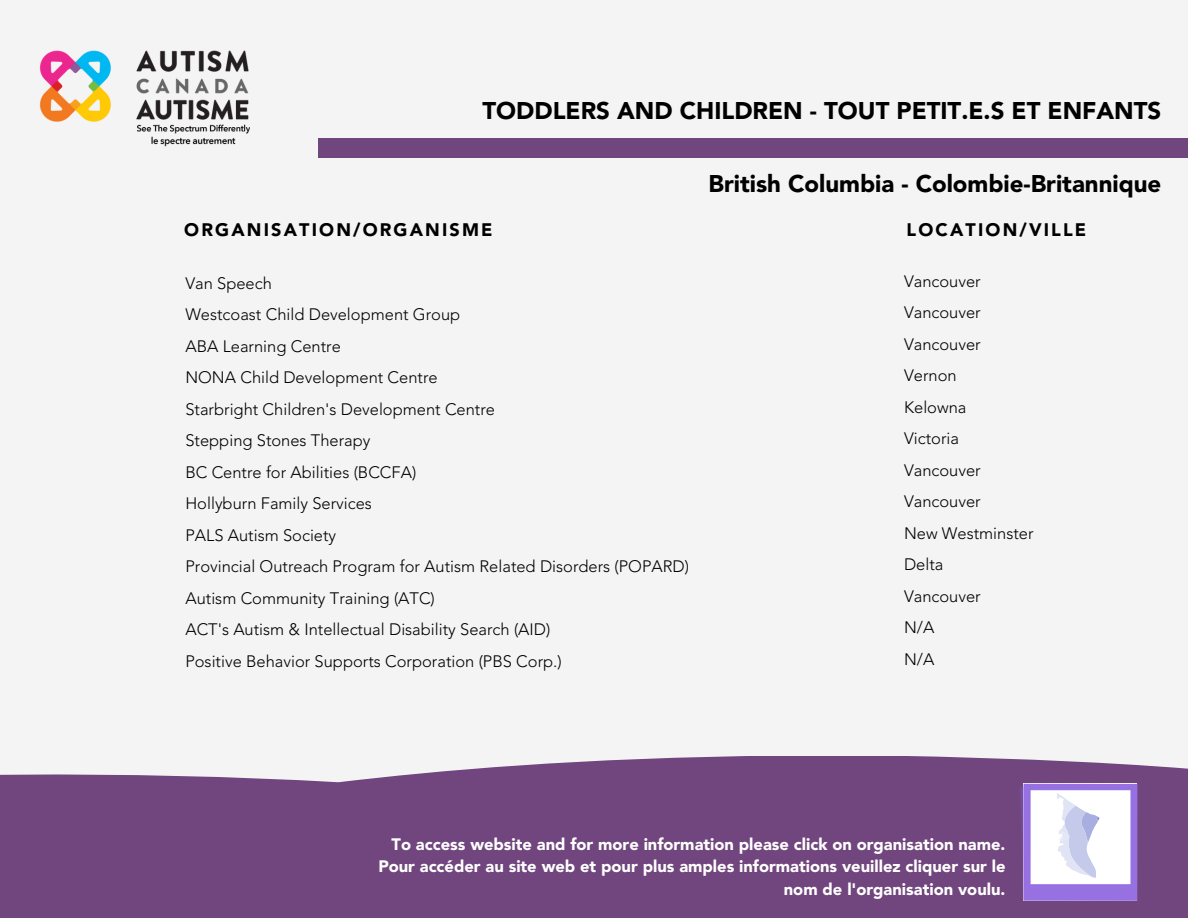
<style>
.page{position:relative;width:1188px;height:918px;background:#f4f4f4}
.page>*{position:absolute;margin:0;border:0;box-sizing:border-box;transform-origin:0 0}
.t1{font:900 24px "Avenir LT Std";color:#000}
.t2{font:900 18px "Avenir LT Std";letter-spacing:.12em;color:#000}
.t3{font:300 16.5px "Avenir LT Std";color:#000}
.t4{font:900 16.5px/22.5px "Avenir LT Std";color:#fff;text-align:right}
</style>
<div class="page">
<div style="left:319px;top:138px;width:869px;height:20px;background:#71457d"></div>
<img style="left:39px;top:50px;width:211px;height:97px">
<div style="left:0;top:756px;width:1188px;height:162px;background:#71457d"></div>
<img style="left:1020px;top:784px;width:117px;height:117px">
<svg style="left:1057px;top:793px;width:43px;height:85px;background:#e2e4f4"></svg>
<p class="t1" style="left:483px;top:100px;width:680px">TODDLERS AND CHILDREN - TOUT PETIT.E.S ET ENFANTS</p>
<h1 class="t1" style="left:709px;top:174px;width:454px">British Columbia - Colombie-Britannique</h1>
<p class="t2" style="left:184px;top:223px;width:310px">ORGANISATION/ORGANISME</p>
<p class="t2" style="left:907px;top:223px;width:181px">LOCATION/VILLE</p>
<h2 class="t3" style="left:185px;top:277px;width:88px">Van Speech</h2>
<p class="t3" style="left:185px;top:308px;width:276px">Westcoast Child Development Group</p>
<h3 class="t3" style="left:185px;top:340px;width:157px">ABA Learning Centre</h3>
<p class="t3" style="left:185px;top:371px;width:254px">NONA Child Development Centre</p>
<p class="t3" style="left:185px;top:403px;width:311px">Starbright Children's Development Centre</p>
<p class="t3" style="left:185px;top:434px;width:187px">Stepping Stones Therapy</p>
<p class="t3" style="left:185px;top:466px;width:232px">BC Centre for Abilities (BCCFA)</p>
<p class="t3" style="left:185px;top:497px;width:188px">Hollyburn Family Services</p>
<p class="t3" style="left:185px;top:529px;width:152px">PALS Autism Society</p>
<p class="t3" style="left:185px;top:560px;width:505px">Provincial Outreach Program for Autism Related Disorders (POPARD)</p>
<p class="t3" style="left:185px;top:592px;width:251px">Autism Community Training (ATC)</p>
<p class="t3" style="left:185px;top:623px;width:366px">ACT's Autism &amp; Intellectual Disability Search (AID)</p>
<p class="t3" style="left:185px;top:655px;width:378px">Positive Behavior Supports Corporation (PBS Corp.)</p>
<p class="t3" style="left:904px;top:274px;width:78px">Vancouver</p>
<p class="t3" style="left:904px;top:306px;width:78px">Vancouver</p>
<p class="t3" style="left:904px;top:337px;width:78px">Vancouver</p>
<p class="t3" style="left:904px;top:369px;width:54px">Vernon</p>
<p class="t3" style="left:904px;top:400px;width:64px">Kelowna</p>
<p class="t3" style="left:904px;top:432px;width:56px">Victoria</p>
<p class="t3" style="left:904px;top:463px;width:78px">Vancouver</p>
<p class="t3" style="left:904px;top:495px;width:78px">Vancouver</p>
<p class="t3" style="left:904px;top:526px;width:131px">New Westminster</p>
<p class="t3" style="left:904px;top:558px;width:41px">Delta</p>
<p class="t3" style="left:904px;top:589px;width:78px">Vancouver</p>
<p class="t3" style="left:904px;top:621px;width:32px">N/A</p>
<p class="t3" style="left:904px;top:652px;width:32px">N/A</p>
<h4 class="t4" style="left:378px;top:834px;width:629px">To access website and for more information please click on organisation name.<br>Pour accéder au site web et pour plus amples informations veuillez cliquer sur le nom de l'organisation voulu.</h4>
</div>
